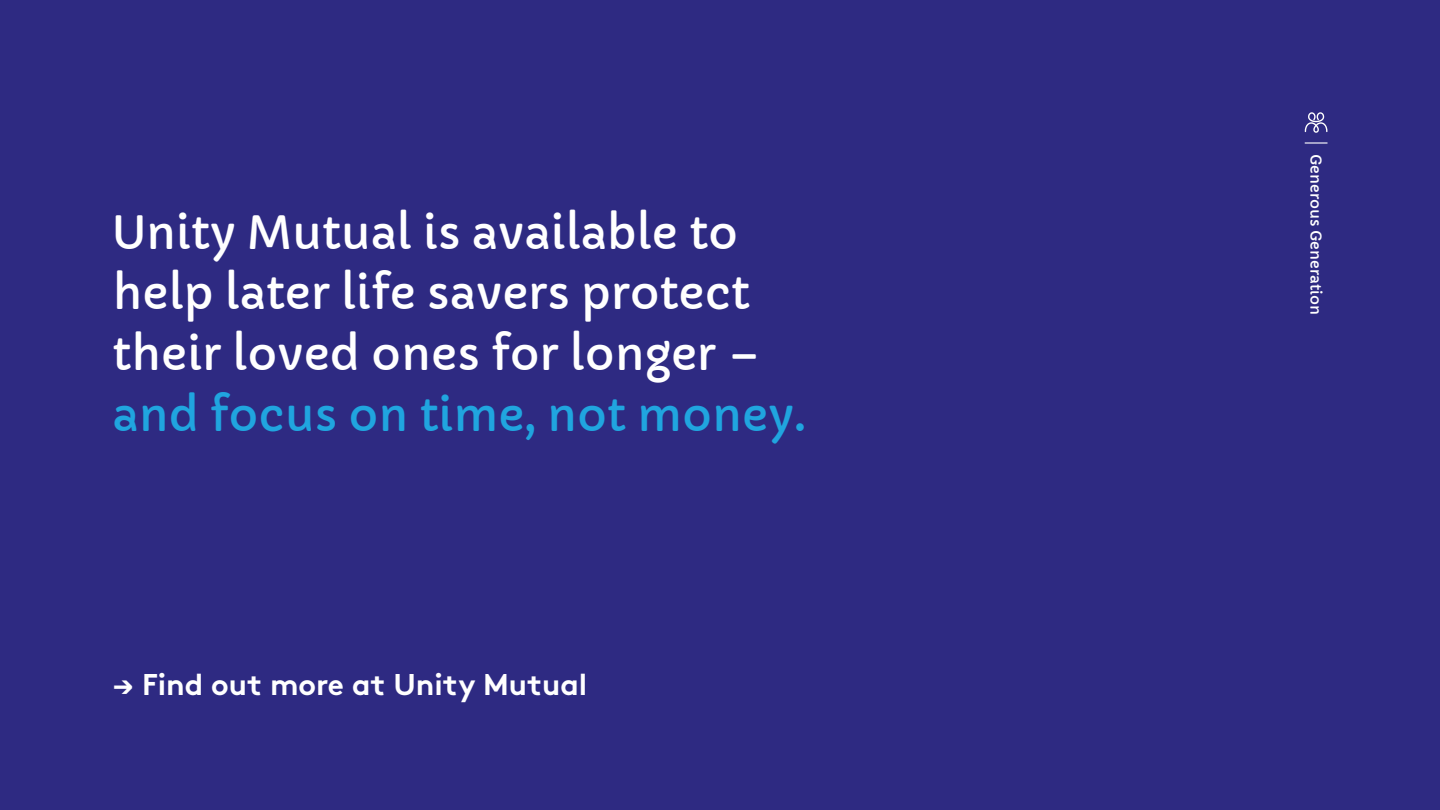
<style>
.page{position:relative;width:1440px;height:810px;background:#2e2a82}
.page>*{position:absolute;margin:0;border:0;box-sizing:border-box;transform-origin:0 0}
.t1{font:45px/60.8px "Capriola";color:#fff}
.t2{font:45px "Capriola";color:#20a5df}
.t3{font:700 30px "Brown";color:#fff}
.t4{font:15px "Capriola";color:#fff}
</style>
<div class="page">
<svg style="left:1305px;top:112px;width:22px;height:21px"></svg>
<hr style="left:1305px;top:142px;width:23px;height:2px;background:#fff">
<p class="t1" style="left:112px;top:202px;width:650px">Unity Mutual is available to help later life savers protect their loved ones for longer –</p>
<p class="t2" style="left:112px;top:387px;width:695px">and focus on time, not money.</p>
<p class="t3" style="left:112px;top:660px;width:476px">→ Find out more at Unity Mutual</p>
<p class="t4" style="left:1325px;top:154px;width:163px;rotate:90deg">Generous Generation</p>
</div>
